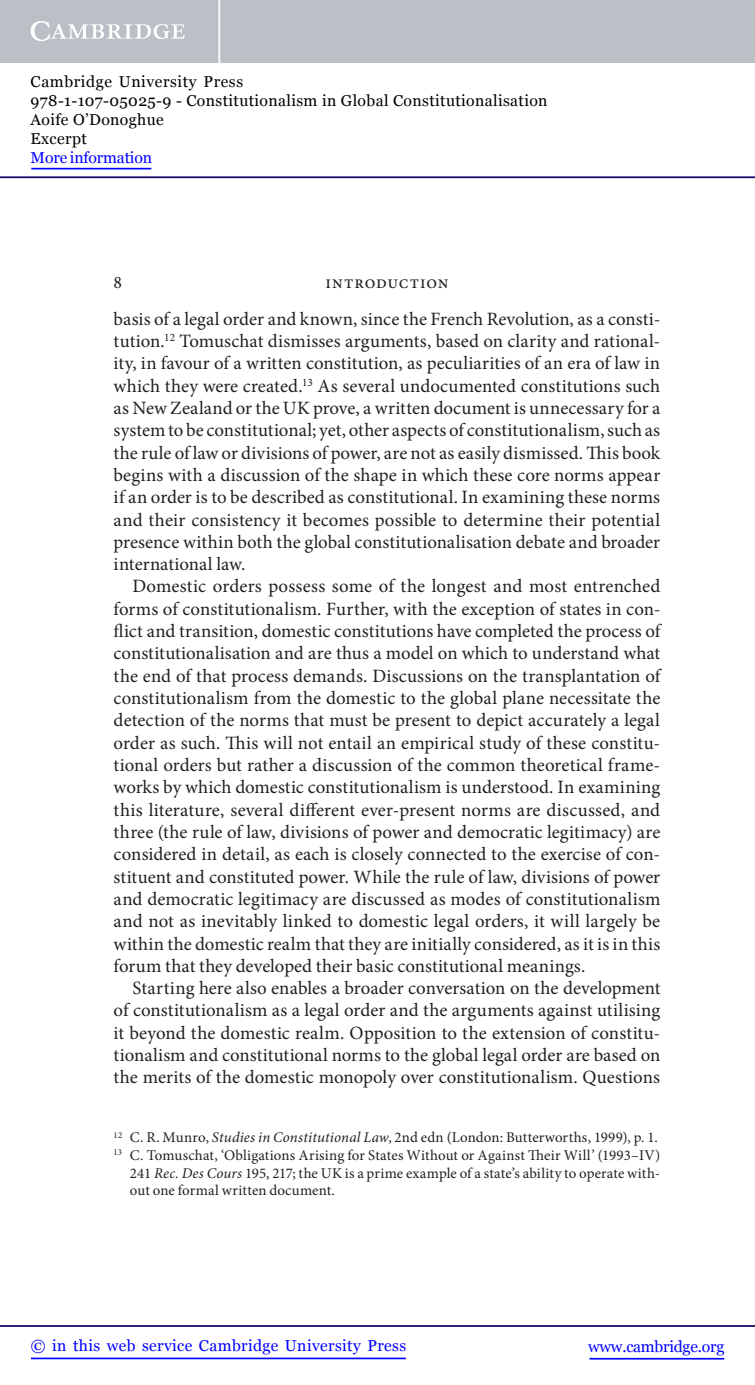
<style>
.page{position:relative;width:755px;height:1385px;background:#fff}
.page>*{position:absolute;margin:0;border:0;box-sizing:border-box;transform-origin:0 0}
.t1{font:18.9px/22.2px "Minion Pro";color:#231f20;text-align:justify}
.t2{font:18.38px "Minion Pro";letter-spacing:.04em;color:#231f20}
.t3{font:15.75px/18.9px "Georgia";letter-spacing:.025em;color:#000}
.t4{font:15.75px "Georgia";letter-spacing:.025em;color:#00f}
.t5{font:15.75px "Georgia";letter-spacing:-.015em;color:#00f}
.t6{font:15.75px "Georgia";letter-spacing:-.01em;color:#00f}
.t7{font:14.88px "Minion Pro";letter-spacing:.005em;color:#231f20}
.s1{font-style:italic}
</style>
<div class="page">
<hr style="left:589px;top:1358px;width:134px;height:1px;background:#00f">
<hr style="left:0;top:1325px;width:754px;height:2px;background:#150666">
<hr style="left:31px;top:1357px;width:374px;height:2px;background:#00f">
<div style="left:0;top:0;width:754px;height:63px;background:#bac0c6"></div>
<svg style="left:31px;top:21px;width:154px;height:20px"></svg>
<hr style="left:218px;top:0;width:2px;height:63px;background:#fff">
<hr style="left:0;top:176px;width:754px;height:2px;background:#150666">
<hr style="left:31px;top:168px;width:120px;height:1px;background:#00f">
<p class="t3" style="left:31px;top:73px;width:518px">Cambridge University Press<br>978-1-107-05025-9 - Constitutionalism in Global Constitutionalisation<br>Aoife O’Donoghue<br>Excerpt</p>
<p class="t6" style="left:31px;top:148px;width:123px">More information</p>
<p class="t2" style="left:114px;top:275px;width:10px">8</p>
<p class="t2" style="left:325px;top:275px;width:124px">Introduction</p>
<p class="t1" style="left:114px;top:309px;width:548px">basis of a legal order and known, since the French Revolution, as a consti&shy;tution. <sup>12</sup> Tomuschat dismisses arguments, based on clarity and rational&shy;ity, in favour of a written constitution, as peculiarities of an era of law in which they were created. <sup>13</sup> As several undocumented constitutions such as New Zealand or the UK prove, a written document is unnecessary for a system to be constitutional; yet, other aspects of constitutionalism, such as the rule of law or divisions of power, are not as easily dismissed . This book begins with a discussion of the shape in which these core norms appear if an order is to be described as constitutional. In examining these norms and their consistency it becomes possible to determine their potential presence within both the global constitutionalisation debate and broader international law.</p>
<p class="t1" style="left:114px;top:577px;width:549px;text-align:left;text-indent:19px">Domestic orders possess some of the longest and most entrenched forms of constitutionalism. Further, with the exception of states in con&shy;flict and transition, domestic constitutions have completed the process of constitutionalisation and are thus a model on which to understand what the end of that process demands. Discussions on the transplantation of constitutionalism from the domestic to the global plane necessitate the detection of the norms that must be present to depict accurately a legal order as such. This will not entail an empirical study of these constitu&shy;tional orders but rather a discussion of the common theoretical frame&shy;works by which domestic constitutionalism is understood. In examining this literature, several different ever-present norms are discussed, and three (the rule of law, divisions of power and democratic legitimacy) are considered in detail, as each is closely connected to the exercise of con&shy;stituent and constituted power. While the rule of law, divisions of power and democratic legitimacy are discussed as modes of constitutionalism and not as inevitably linked to domestic legal orders, it will largely be within the domestic realm that they are initially considered, as it is in this forum that they developed their basic constitutional meanings .</p>
<p class="t1" style="left:114px;top:978px;width:548px;text-indent:19px">Starting here also enables a broader conversation on the development of constitutionalism as a legal order and the arguments against utilising it beyond the domestic realm. Opposition to the extension of constitu&shy;tionalism and constitutional norms to the global legal order are based on the merits of the domestic monopoly over constitutionalism. Questions</p>
<p class="t7" style="left:114px;top:1132px;width:545px"><sup>12</sup> C. R. Munro , <span class="s1">Studies in Constitutional Law</span> , 2nd edn ( London : Butterworths , 1999 ), p. 1 .</p>
<p class="t7" style="left:114px;top:1149px;width:548px"><sup>13</sup> C. Tomuschat , ‘ Obligations Arising for States Without or Against Their Will ’ ( 1993 –IV)</p>
<p class="t7" style="left:130px;top:1167px;width:531px">241 <span class="s1">Rec. Des Cours</span> 195 , 217 ; the UK is a prime example of a state’s ability to operate with-</p>
<p class="t7" style="left:130px;top:1184px;width:206px">out one formal written document.</p>
<p class="t4" style="left:31px;top:1336px;width:376px">© in this web service Cambridge University Press</p>
<p class="t5" style="left:587px;top:1336px;width:137px">www.cambridge.org</p>
</div>
